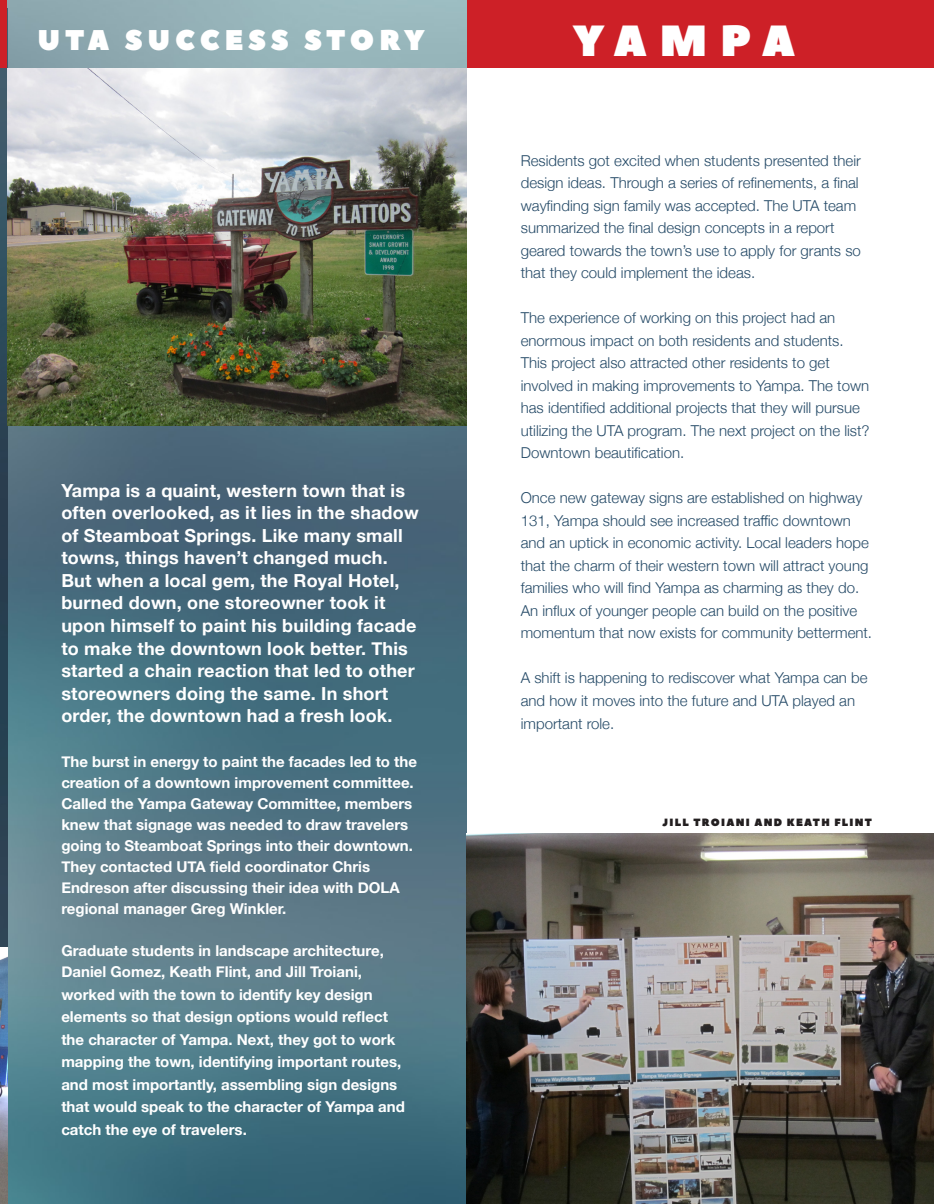
<style>
.page{position:relative;width:934px;height:1204px;background:#fff}
.page>*{position:absolute;margin:0;border:0;box-sizing:border-box;transform-origin:0 0}
.t1{font:43.5px "Peace Sans";letter-spacing:.27em;color:#fff}
.t2{font:28.5px "Peace Sans";letter-spacing:.17em;color:#fff}
.t3{font:700 18px/22.5px "Helvetica Neue";letter-spacing:.01em;color:#fff}
.t4{font:300 15px/22.5px "Helvetica Neue";color:#254a67}
.t5{font:700 15px/21px "Helvetica Neue";color:#fff}
.t6{font:10.5px "Peace Sans";letter-spacing:.12em;color:#231f20}
</style>
<div class="page">
<img style="left:7px;top:0;width:459px;height:1203px">
<img style="left:0;top:68px;width:7px;height:879px">
<svg style="left:0;top:957px;width:7px;height:246px;background:#7083a1"></svg>
<div style="left:0;top:0;width:7px;height:68px;background:#cd2027"></div>
<div style="left:466px;top:0;width:467px;height:68px;background:#cd2027"></div>
<img style="left:466px;top:833px;width:467px;height:370px">
<img style="left:7px;top:68px;width:459px;height:357px">
<p class="t2" style="left:37px;top:21px;width:388px">UTA SUCCESS STORY</p>
<p class="t1" style="left:573px;top:11px;width:223px">YAMPA</p>
<p class="t3" style="left:61px;top:479px;width:359px">Yampa is a quaint, western town that is often overlooked, as it lies in the shadow of Steamboat Springs. Like many small towns, things haven’t changed much.<br>But when a local gem, the Royal Hotel, burned down, one storeowner took it upon himself to paint his building facade to make the downtown look better. This started a chain reaction that led to other storeowners doing the same. In short order, the downtown had a fresh look.</p>
<p class="t5" style="left:61px;top:751px;width:357px">The burst in energy to paint the facades led to the creation of a downtown improvement committee.<br>Called the Yampa Gateway Committee, members knew that signage was needed to draw travelers going to Steamboat Springs into their downtown.<br>They contacted UTA field coordinator Chris Endreson after discussing their idea with DOLA regional manager Greg Winkler.</p>
<p class="t5" style="left:61px;top:940px;width:324px">Graduate students in landscape architecture,<br>Daniel Gomez, Keath Flint, and Jill Troiani,</p>
<p class="t5" style="left:61px;top:983px;width:345px;line-height:22.5px">worked with the town to identify key design elements so that design options would reflect the character of Yampa. Next, they got to work mapping the town, identifying important routes, and most importantly, assembling sign designs that would speak to the character of Yampa and catch the eye of travelers.</p>
<p class="t4" style="left:520px;top:148px;width:341px">Residents got excited when students presented their design ideas. Through a series of refinements, a final wayfinding sign family was accepted. The UTA team summarized the final design concepts in a report geared towards the town’s use to apply for grants so that they could implement the ideas.</p>
<p class="t4" style="left:520px;top:305px;width:350px">The experience of working on this project had an enormous impact on both residents and students.<br>This project also attracted other residents to get involved in making improvements to Yampa. The town has identified additional projects that they will pursue utilizing the UTA program. The next project on the list?<br>Downtown beautification.</p>
<p class="t4" style="left:520px;top:485px;width:353px">Once new gateway signs are established on highway 131, Yampa should see increased traffic downtown and an uptick in economic activity. Local leaders hope that the charm of their western town will attract young families who will find Yampa as charming as they do.<br>An influx of younger people can build on the positive momentum that now exists for community betterment.</p>
<p class="t4" style="left:520px;top:665px;width:348px">A shift is happening to rediscover what Yampa can be and how it moves into the future and UTA played an important role.</p>
<p class="t6" style="left:662px;top:815px;width:211px">JILL TROIANI AND KEATH FLINT</p>
</div>
